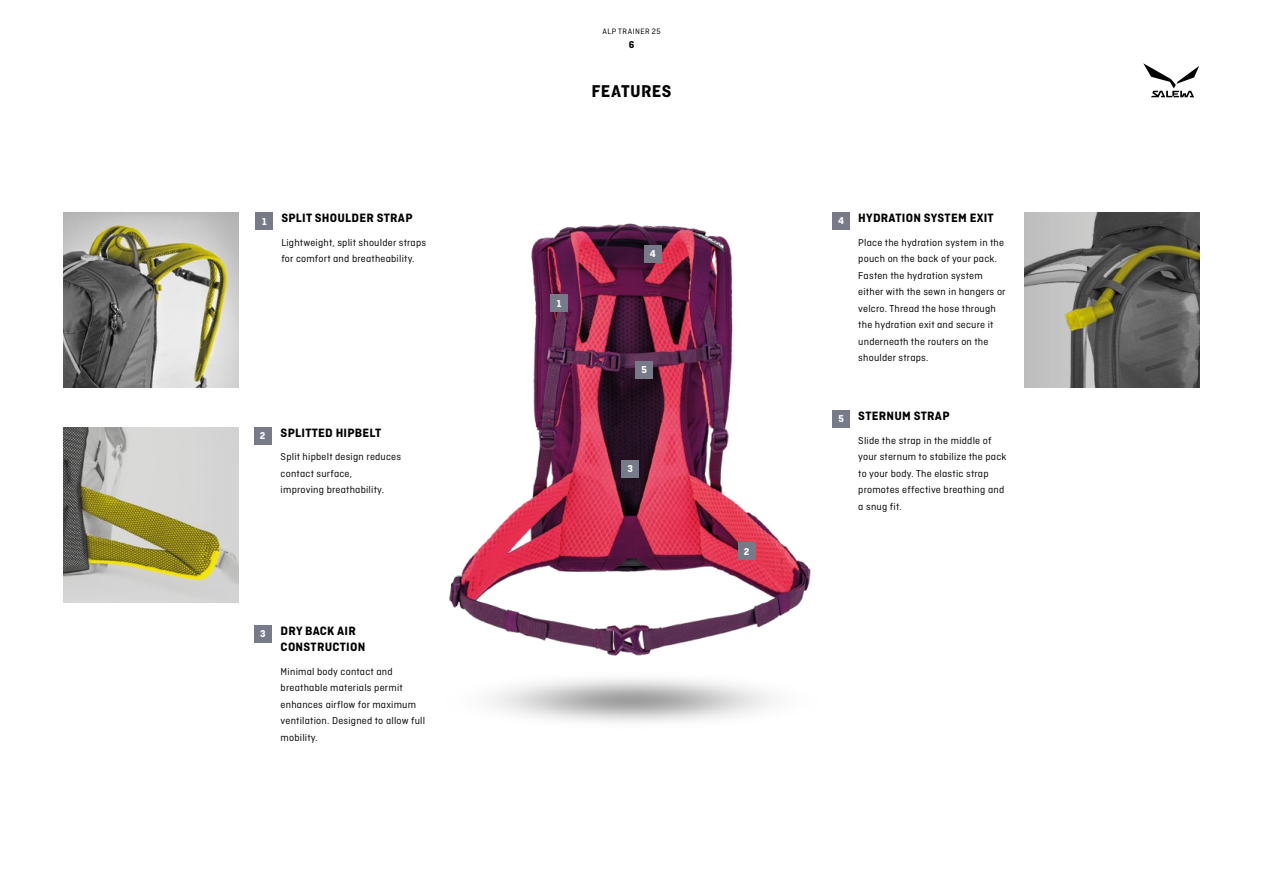
<style>
.page{position:relative;width:1263px;height:893px;background:#fff}
.page>*{position:absolute;margin:0;border:0;box-sizing:border-box;transform-origin:0 0}
.t1{font:18px "Ciutadella Hy";letter-spacing:.02em;color:#000}
.t2{font:700 12.75px/16.5px "Ciutadella";letter-spacing:.02em;color:#000}
.t3{font:10.5px/16.5px "Ciutadella";letter-spacing:.02em;color:#000}
.t4{font:700 10.5px "Ciutadella";color:#fff}
.t5{font:700 10.5px "Ciutadella";color:#000}
.t6{font:8.25px "Ciutadella";letter-spacing:.06em;color:#000}
</style>
<div class="page">
<svg style="left:1143px;top:63px;width:56px;height:34px"></svg>
<img style="left:449px;top:223px;width:362px;height:433px">
<div style="left:738px;top:543px;width:17px;height:17px;background:#777a89"></div>
<div style="left:644px;top:245px;width:17px;height:17px;background:#777a89"></div>
<div style="left:636px;top:361px;width:17px;height:17px;background:#777a89"></div>
<div style="left:622px;top:460px;width:17px;height:17px;background:#777a89"></div>
<div style="left:551px;top:295px;width:17px;height:17px;background:#777a89"></div>
<img style="left:64px;top:428px;width:175px;height:175px">
<img style="left:64px;top:213px;width:175px;height:175px">
<div style="left:256px;top:213px;width:17px;height:17px;background:#777a89"></div>
<div style="left:254px;top:427px;width:17px;height:17px;background:#777a89"></div>
<div style="left:254px;top:625px;width:17px;height:17px;background:#777a89"></div>
<div style="left:833px;top:213px;width:17px;height:17px;background:#777a89"></div>
<div style="left:833px;top:411px;width:17px;height:17px;background:#777a89"></div>
<img style="left:1024px;top:213px;width:175px;height:174px">
<p class="t6" style="left:602px;top:27px;width:60px">ALP TRAINER 25</p>
<p class="t5" style="left:629px;top:39px;width:7px">6</p>
<h1 class="t1" style="left:591px;top:81px;width:82px">FEATURES</h1>
<p class="t4" style="left:262px;top:215px;width:6px">1</p>
<p class="t2" style="left:281px;top:210px;width:133px">SPLIT SHOULDER STRAP</p>
<p class="t3" style="left:281px;top:234px;width:146px">Lightweight, split shoulder straps for comfort and breatheability.</p>
<p class="t4" style="left:557px;top:297px;width:6px">1</p>
<p class="t4" style="left:650px;top:247px;width:7px">4</p>
<p class="t4" style="left:838px;top:215px;width:7px">4</p>
<p class="t2" style="left:858px;top:210px;width:137px">HYDRATION SYSTEM EXIT</p>
<p class="t3" style="left:858px;top:234px;width:149px">Place the hydration system in the pouch on the back of your pack.<br>Fasten the hydration system either with the sewn in hangers or velcro. Thread the hose through the hydration exit and secure it underneath the routers on the shoulder straps.</p>
<p class="t4" style="left:642px;top:363px;width:7px">5</p>
<p class="t4" style="left:260px;top:429px;width:7px">2</p>
<p class="t2" style="left:281px;top:424px;width:102px">SPLITTED HIPBELT</p>
<p class="t3" style="left:281px;top:449px;width:122px">Split hipbelt design reduces contact surface,<br>improving breathability.</p>
<p class="t4" style="left:628px;top:462px;width:7px">3</p>
<p class="t4" style="left:838px;top:413px;width:7px">5</p>
<p class="t2" style="left:858px;top:408px;width:93px">STERNUM STRAP</p>
<p class="t3" style="left:858px;top:432px;width:150px">Slide the strap in the middle of your sternum to stabilize the pack to your body. The elastic strap promotes effective breathing and a snug fit.</p>
<p class="t4" style="left:744px;top:545px;width:7px">2</p>
<p class="t4" style="left:260px;top:627px;width:7px">3</p>
<p class="t2" style="left:281px;top:622px;width:86px">DRY BACK AIR<br>CONSTRUCTION</p>
<p class="t3" style="left:281px;top:663px;width:146px">Minimal body contact and breathable materials permit enhances airflow for maximum ventilation. Designed to allow full mobility.</p>
</div>
